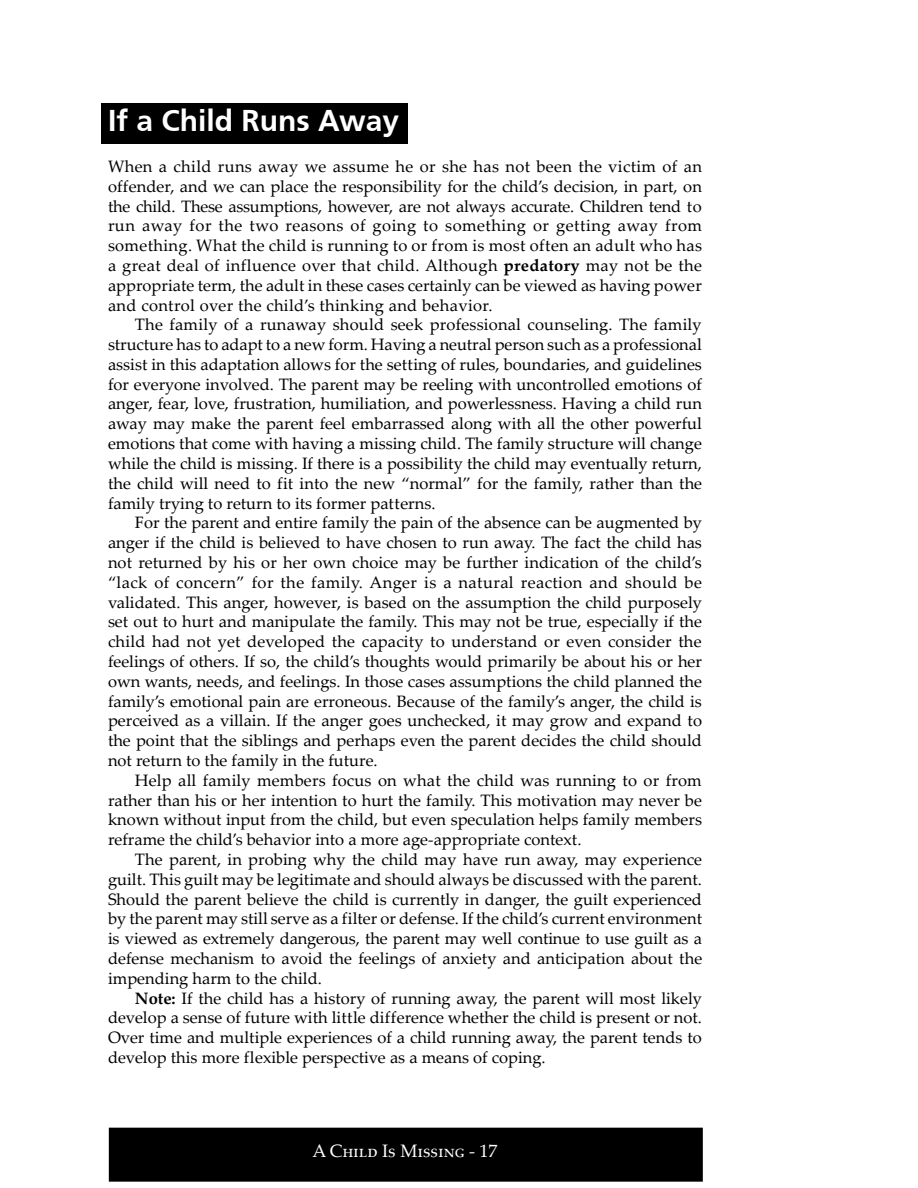
<style>
.page{position:relative;width:918px;height:1188px;background:#fff}
.page>*{position:absolute;margin:0;border:0;box-sizing:border-box;transform-origin:0 0}
.t1{font:700 30px "Frutiger";color:#fff}
.t2{font:18px "Palatino Linotype";color:#fff}
.t3{font:16.5px/19.8px "Palatino Linotype";color:#000;text-align:justify}
.s1{font-weight:700}
</style>
<div class="page">
<div style="left:118px;top:1137px;width:576px;height:36px;background:#000"></div>
<div style="left:109px;top:1128px;width:594px;height:54px;border:18px solid #000"></div>
<div style="left:101px;top:103px;width:307px;height:41px;background:#000"></div>
<h1 class="t1" style="left:108px;top:103px;width:293px">If a Child Runs Away</h1>
<p class="t3" style="left:108px;top:156px;width:596px">When a child runs away we assume he or she has not been the victim of an offender, and we can place the responsibility for the child’s decision, in part, on the child. These assumptions, however, are not always accurate. Children tend to run away for the two reasons of going to something or getting away from something. What the child is running to or from is most often an adult who has a great deal of influence over that child. Although <span class="s1">predatory</span> may not be the appropriate term, the adult in these cases certainly can be viewed as having power and control over the child’s thinking and behavior.</p>
<p class="t3" style="left:108px;top:314px;width:596px;text-indent:27px">The family of a runaway should seek professional counseling. The family structure has to adapt to a new form. Having a neutral person such as a professional assist in this adaptation allows for the setting of rules, boundaries, and guidelines for everyone involved. The parent may be reeling with uncontrolled emotions of anger, fear, love, frustration, humiliation, and powerlessness. Having a child run away may make the parent feel embarrassed along with all the other powerful emotions that come with having a missing child. The family structure will change while the child is missing. If there is a possibility the child may eventually return, the child will need to fit into the new “normal” for the family, rather than the family trying to return to its former patterns.</p>
<p class="t3" style="left:108px;top:512px;width:596px;text-indent:27px">For the parent and entire family the pain of the absence can be augmented by anger if the child is believed to have chosen to run away. The fact the child has not returned by his or her own choice may be further indication of the child’s “lack of concern” for the family. Anger is a natural reaction and should be validated. This anger, however, is based on the assumption the child purposely set out to hurt and manipulate the family. This may not be true, especially if the child had not yet developed the capacity to understand or even consider the feelings of others. If so, the child’s thoughts would primarily be about his or her own wants, needs, and feelings. In those cases assumptions the child planned the family’s emotional pain are erroneous. Because of the family’s anger, the child is perceived as a villain. If the anger goes unchecked, it may grow and expand to the point that the siblings and perhaps even the parent decides the child should not return to the family in the future.</p>
<p class="t3" style="left:108px;top:770px;width:596px;text-indent:27px">Help all family members focus on what the child was running to or from rather than his or her intention to hurt the family. This motivation may never be known without input from the child, but even speculation helps family members reframe the child’s behavior into a more age-appropriate context.</p>
<p class="t3" style="left:108px;top:849px;width:596px;text-indent:27px">The parent, in probing why the child may have run away, may experience guilt. This guilt may be legitimate and should always be discussed with the parent.<br>Should the parent believe the child is currently in danger, the guilt experienced by the parent may still serve as a filter or defense. If the child’s current environment is viewed as extremely dangerous, the parent may well continue to use guilt as a defense mechanism to avoid the feelings of anxiety and anticipation about the impending harm to the child.</p>
<p class="t3" style="left:108px;top:987px;width:596px;text-indent:27px"><span class="s1">Note:</span> If the child has a history of running away, the parent will most likely develop a sense of future with little difference whether the child is present or not.<br>Over time and multiple experiences of a child running away, the parent tends to develop this more flexible perspective as a means of coping.</p>
<p class="t2" style="left:312px;top:1138px;width:187px">A Child Is Missing - 17</p>
</div>
